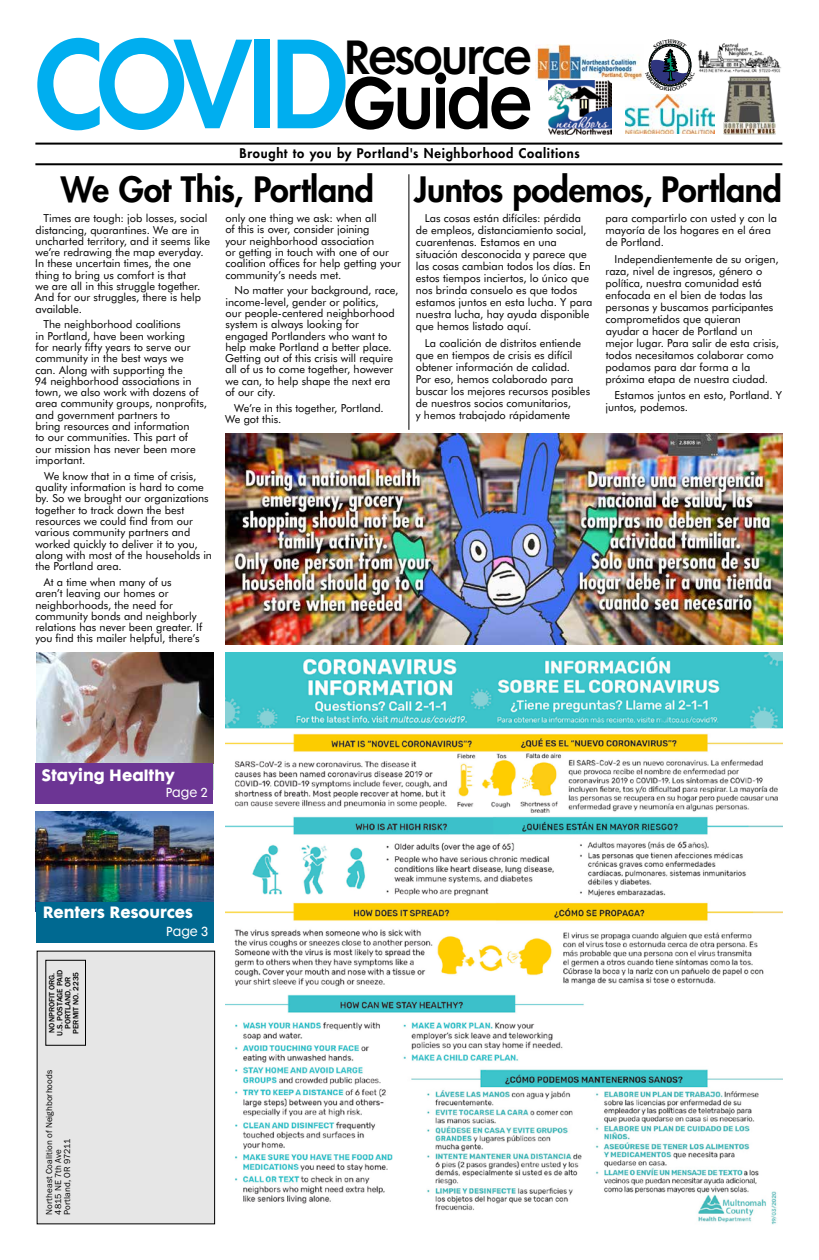
<style>
.page{position:relative;width:819px;height:1260px;background:#fff}
.page>*{position:absolute;margin:0;border:0;box-sizing:border-box;transform-origin:0 0}
.t1{font:115.7px "Cg Futura Maxi De";letter-spacing:-.1em;color:#00aeef;scale:.93 1}
.t2{font:43.7px "Cg Futura Maxi De";letter-spacing:-.06em;color:#000;scale:.94 1}
.t3{font:800 34px "Futura Std";letter-spacing:-.01em;color:#000}
.t4{font:700 15px "Cg Futura Maxi";letter-spacing:.005em;color:#fff}
.t5{font:800 13px "Futura Std";letter-spacing:.05em;color:#000}
.t6{font:12px "Cg Futura Maxi";color:#fff}
.t7{font:11px/11.3px "Futura BT";color:#000}
.t8{font:9px/9px "Franklin Gothic URW Boo";letter-spacing:.005em;color:#000}
.t9{font:500 8px/8px "Franklin Gothic URW";color:#000;text-align:center}
.s1{font-size:66.3px;color:#000}
</style>
<div class="page">
<div style="left:37px;top:951px;width:178px;height:273px;background:#e6e6e6"></div>
<img style="left:36px;top:812px;width:178px;height:90px">
<img style="left:36px;top:653px;width:177px;height:110px">
<div style="left:36px;top:902px;width:178px;height:40px;background:#006991"></div>
<div style="left:35px;top:763px;width:178px;height:41px;background:#6c3594"></div>
<hr style="left:35px;top:143px;width:747px;height:2px;background:#000">
<hr style="left:35px;top:163px;width:747px;height:2px;background:#000">
<div style="left:37px;top:951px;width:178px;height:273px;border:1px solid #000"></div>
<div style="left:45px;top:960px;width:41px;height:86px;border:1px solid #000"></div>
<img style="left:536px;top:45px;width:107px;height:36px">
<img style="left:549px;top:80px;width:62px;height:55px">
<img style="left:626px;top:94px;width:88px;height:39px">
<img style="left:723px;top:76px;width:52px;height:59px">
<img style="left:698px;top:43px;width:84px;height:30px">
<img style="left:225px;top:433px;width:558px;height:212px">
<img style="left:225px;top:653px;width:557px;height:572px">
<hr style="left:408px;top:174px;width:1px;height:256px;background:#000">
<svg style="left:648px;top:43px;width:44px;height:44px"></svg>
<h1 class="t1" style="left:33px;top:14px;width:539px">COVID<span class="s1">Guide</span></h1>
<h2 class="t2" style="left:344px;top:31px;width:202px">Resource</h2>
<p class="t5" style="left:240px;top:145px;width:342px">Brought to you by Portland's Neighborhood Coalitions</p>
<h3 class="t3" style="left:61px;top:168px;width:723px">We Got This, Portland Juntos podemos, Portland</h3>
<p class="t7" style="left:416px;top:212px;width:178px;line-height:12px;text-indent:9px">Las cosas están difíciles: pérdida de empleos, distanciamiento social, cuarentenas. Estamos en una situación desconocida y parece que las cosas cambian todos los días. En estos tiempos inciertos, lo único que nos brinda consuelo es que todos estamos juntos en esta lucha. Y para nuestra lucha, hay ayuda disponible que hemos listado aquí.</p>
<p class="t7" style="left:416px;top:337px;width:176px;line-height:12px;text-indent:9px">La coalición de distritos entiende que en tiempos de crisis es difícil obtener información de calidad.<br>Por eso, hemos colaborado para buscar los mejores recursos posibles de nuestros socios comunitarios,<br>y hemos trabajado rápidamente</p>
<p class="t7" style="left:225px;top:212px;width:177px">only one thing we ask: when all<br>of this is over, consider joining<br>your neighborhood association<br>or getting in touch with one of our coalition offices for help getting your community’s needs met.</p>
<p class="t7" style="left:225px;top:285px;width:175px;text-indent:9px">No matter your background, race, income-level, gender or politics,<br>our people-centered neighborhood system is always looking for engaged Portlanders who want to help make Portland a better place.<br>Getting out of this crisis will require all of us to come together, however we can, to help shape the next era of our city.</p>
<p class="t7" style="left:225px;top:402px;width:160px;text-indent:9px">We’re in this together, Portland.<br>We got this.</p>
<p class="t7" style="left:35px;top:213px;width:177px;text-indent:9px">Times are tough: job losses, social distancing, quarantines. We are in uncharted territory, and it seems like we’re redrawing the map everyday.<br>In these uncertain times, the one thing to bring us comfort is that<br>we are all in this struggle together.<br>And for our struggles, there is help available.</p>
<p class="t7" style="left:35px;top:319px;width:174px;text-indent:9px">The neighborhood coalitions<br>in Portland, have been working<br>for nearly fifty years to serve our community in the best ways we<br>can. Along with supporting the<br>94 neighborhood associations in town, we also work with dozens of area community groups, nonprofits, and government partners to<br>bring resources and information<br>to our communities. This part of<br>our mission has never been more important.</p>
<p class="t7" style="left:35px;top:470px;width:178px;text-indent:9px">We know that in a time of crisis, quality information is hard to come by. So we brought our organizations together to track down the best resources we could find from our various community partners and worked quickly to deliver it to you, along with most of the households in the Portland area.</p>
<p class="t7" style="left:35px;top:576px;width:169px;text-indent:8px">At a time when many of us<br>aren’t leaving our homes or neighborhoods, the need for community bonds and neighborly relations has never been greater. If you find this mailer helpful, there’s</p>
<p class="t7" style="left:606px;top:212px;width:173px;line-height:12px">para compartirlo con usted y con la mayoría de los hogares en el área de Portland.</p>
<p class="t7" style="left:606px;top:253px;width:175px;line-height:12px;text-indent:9px">Independientemente de su origen, raza, nivel de ingresos, género o política, nuestra comunidad está enfocada en el bien de todas las personas y buscamos participantes comprometidos que quieran<br>ayudar a hacer de Portland un mejor lugar. Para salir de esta crisis, todos necesitamos colaborar como podamos para dar forma a la próxima etapa de nuestra ciudad.</p>
<p class="t7" style="left:606px;top:389px;width:178px;line-height:12px;text-indent:9px">Estamos juntos en esto, Portland. Y juntos, podemos.</p>
<h3 class="t4" style="left:42px;top:765px;width:135px">Staying Healthy</h3>
<p class="t6" style="left:166px;top:786px;width:44px">Page 2</p>
<h3 class="t4" style="left:43px;top:903px;width:152px">Renters Resources</h3>
<p class="t9" style="left:48px;top:1036px;width:67px;rotate:-90deg">NONPROFIT ORG.<br>U.S. POSTAGE PAID<br>PORTLAND, OR<br>PERMIT NO. 2235</p>
<p class="t8" style="left:45px;top:1215px;width:146px;rotate:-90deg">Northeast Coalition of Neighborhoods<br>4815 NE 7th Ave<br>Portland, OR 97211</p>
<p class="t6" style="left:166px;top:924px;width:44px">Page 3</p>
</div>
